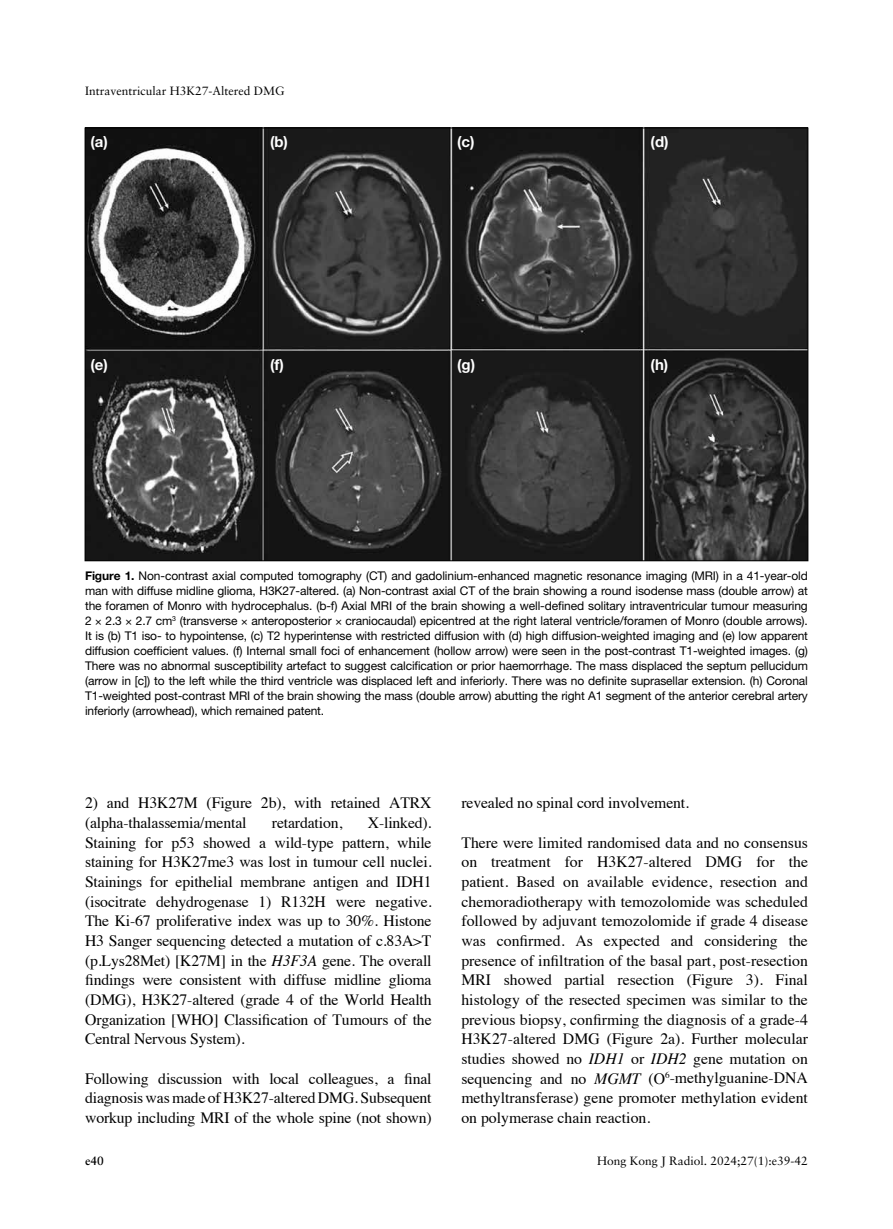
<style>
.page{position:relative;width:893px;height:1229px;background:#fff}
.page>*{position:absolute;margin:0;border:0;box-sizing:border-box;transform-origin:0 0}
.t1{font:15.75px/19.6px "Times";letter-spacing:-.01em;color:#000;text-align:justify}
.t2{font:700 15px "Helvetica Neue";color:#fff}
.t3{font:12px/15px "Helvetica Neue";letter-spacing:-.01em;color:#000;text-align:justify}
.t4{font:12px "Sabon";color:#000}
.t5{font:700 12px "Sabon";color:#000}
.s1{font-weight:700}
.s2{font-style:italic}
</style>
<div class="page">
<img style="left:87px;top:130px;width:719px;height:429px">
<p class="t4" style="left:85px;top:84px;width:201px">Intraventricular H3K27-Altered DMG</p>
<p class="t2" style="left:90px;top:132px;width:19px">(a)</p>
<p class="t2" style="left:270px;top:132px;width:20px">(b)</p>
<p class="t2" style="left:457px;top:132px;width:19px">(c)</p>
<p class="t2" style="left:651px;top:132px;width:20px">(d)</p>
<p class="t2" style="left:90px;top:355px;width:19px">(e)</p>
<p class="t2" style="left:270px;top:355px;width:15px">(f)</p>
<p class="t2" style="left:457px;top:355px;width:20px">(g)</p>
<p class="t2" style="left:651px;top:355px;width:19px">(h)</p>
<p class="t3" style="left:85px;top:568px;width:724px"><span class="s1">Figure 1.</span> Non-contrast axial computed tomography (CT) and gadolinium-enhanced magnetic resonance imaging (MRI) in a 41-year-old man with diffuse midline glioma, H3K27-altered. (a) Non-contrast axial CT of the brain showing a round isodense mass (double arrow) at the foramen of Monro with hydrocephalus. (b-f) Axial MRI of the brain showing a well-defined solitary intraventricular tumour measuring 2 2.3 2.7 cm<sup>3</sup> (transverse anteroposterior craniocaudal) epicentred at the right lateral ventricle/foramen of Monro (double arrows).<br>It is (b) T1 iso- to hypointense, (c) T2 hyperintense with restricted diffusion with (d) high diffusion-weighted imaging and (e) low apparent diffusion coefficient values. (f) Internal small foci of enhancement (hollow arrow) were seen in the post-contrast T1-weighted images. (g)<br>There was no abnormal susceptibility artefact to suggest calcification or prior haemorrhage. The mass displaced the septum pellucidum (arrow in [c]) to the left while the third ventricle was displaced left and inferiorly. There was no definite suprasellar extension. (h) Coronal T1-weighted post-contrast MRI of the brain showing the mass (double arrow) abutting the right A1 segment of the anterior cerebral artery inferiorly (arrowhead), which remained patent.</p>
<p class="t1" style="left:85px;top:792px;width:348px">2) and H3K27M (Figure 2b), with retained ATRX (alpha-thalassemia/mental</p>
<p class="t1" style="left:85px;top:811px;width:348px;text-indent:283px">X-linked).<br>Staining for p53 showed a wild-type pattern, while staining for H3K27me3 was lost in tumour cell nuclei.<br>Stainings for epithelial membrane antigen and IDH1 (isocitrate dehydrogenase 1) R132H were negative.<br>The Ki-67 proliferative index was up to 30%. Histone H3 Sanger sequencing detected a mutation of c.83A&gt;T (p.Lys28Met) [K27M] in the <span class="s2">H3F3A</span> gene. The overall findings were consistent with diffuse midline glioma (DMG), H3K27-altered (grade 4 of the World Health Organization [WHO] Classification of Tumours of the Central Nervous System).</p>
<p class="t1" style="left:85px;top:1067px;width:348px">Following discussion with local colleagues, a final diagnosiswasmade ofH3K27-alteredDMG. Subsequent workup including MRI of the whole spine (not shown)</p>
<p class="t1" style="left:272px;top:811px;width:72px">retardation,</p>
<p class="t1" style="left:461px;top:792px;width:229px">revealed no spinal cord involvement.</p>
<p class="t1" style="left:461px;top:831px;width:348px">There were limited randomised data and no consensus on treatment for H3K27-altered DMG for the patient. Based on available evidence, resection and chemoradiotherapy with temozolomide was scheduled followed by adjuvant temozolomide if grade 4 disease was confirmed. As expected and considering the presence of infiltration of the basal part, post-resection MRI showed partial resection (Figure 3). Final histology of the resected specimen was similar to the previous biopsy, confirming the diagnosis of a grade-4<br>H3K27-altered DMG (Figure 2a). Further molecular studies showed no <span class="s2">IDH1</span> or <span class="s2">IDH2</span> gene mutation on sequencing and no <span class="s2">MGMT</span> (O<sup>6</sup>-methylguanine-DNA methyltransferase) gene promoter methylation evident on polymerase chain reaction.</p>
<p class="t5" style="left:85px;top:1153px;width:20px">e40</p>
<p class="t4" style="left:597px;top:1153px;width:212px">Hong Kong J Radiol. 2024;27(1):e39-42</p>
</div>
